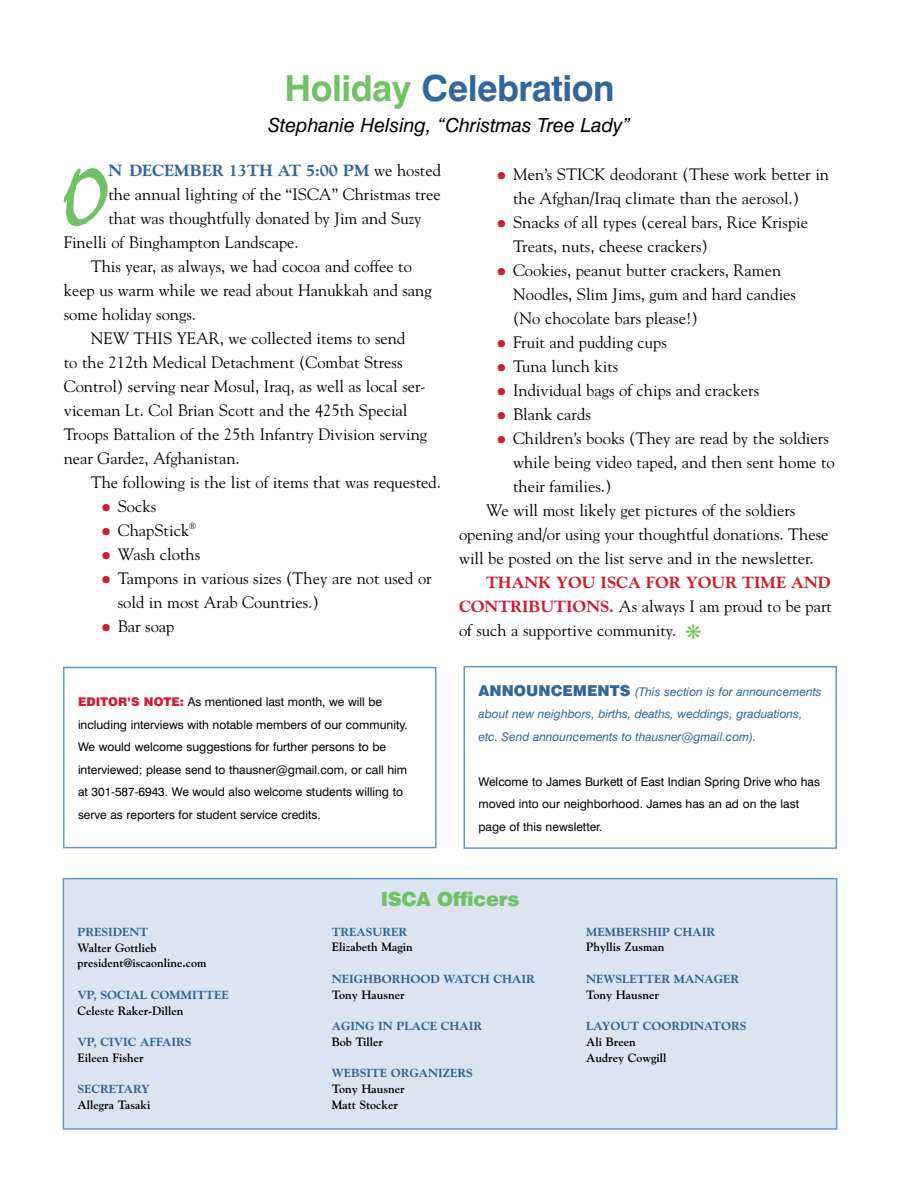
<style>
.page{position:relative;width:918px;height:1188px;background:#fff}
.page>*{position:absolute;margin:0;border:0;box-sizing:border-box;transform-origin:0 0}
.t1{font:82.8px "Mistral";color:#71c167}
.t2{font:700 36px "Swiss 721 BT";letter-spacing:-.015em;color:#33669a}
.t3{font:italic 19.5px "Swiss 721 BT";color:#000}
.t4{font:900 19.5px "Swiss 721 BT";letter-spacing:-.015em;color:#71c167}
.t5{font:16.5px/24px "Goudy";color:#000}
.t6{font:800 16.5px "Goudy";color:#33669a}
.t7{font:12px/22.5px "Swiss 721 BT";color:#000}
.t8{font:700 12px/15.8px "Goudy";color:#000}
.t9{font:800 12px "Goudy";color:#33669a}
.t10{font:italic 12px/22.5px "Swiss 721 BT";color:#33669a}
.t11{font:9px "Goudy";color:#000}
.s1{color:#71c167}
.s2{font-weight:400;color:#000}
.s3{font-size:21px;color:#cc1f35}
.s4{font-weight:900;color:#cc1f35}
.s5{font-weight:800;color:#cc1f35}
.s6{font-weight:900;font-style:normal;font-size:15px}
</style>
<div class="page">
<div style="left:63px;top:879px;width:774px;height:250px;background:#dce3f1"></div>
<div style="left:63px;top:878px;width:774px;height:252px;border:2px solid #6598ca"></div>
<div style="left:464px;top:666px;width:373px;height:183px;border:2px solid #6598ca"></div>
<div style="left:63px;top:667px;width:374px;height:181px;border:2px solid #6598ca"></div>
<h2 class="t2" style="left:285px;top:66px;width:332px"><span class="s1">Holiday</span> Celebration</h2>
<p class="t3" style="left:269px;top:114px;width:363px">Stephanie Helsing, “Christmas Tree Lady”</p>
<h1 class="t1" style="left:64px;top:149px;width:46px">O</h1>
<p class="t6" style="left:108px;top:161px;width:334px">N DECEMBER 13TH AT 5:00 PM <span class="s2">we hosted</span></p>
<p class="t5" style="left:108px;top:182px;width:334px">the annual lighting of the “ISCA” Christmas tree</p>
<p class="t5" style="left:108px;top:206px;width:315px">that was thoughtfully donated by Jim and Suzy</p>
<p class="t5" style="left:64px;top:230px;width:236px">Finelli of Binghampton Landscape.</p>
<p class="t5" style="left:91px;top:254px;width:323px">This year, as always, we had cocoa and coffee to</p>
<p class="t5" style="left:64px;top:278px;width:370px">keep us warm while we read about Hanukkah and sang</p>
<p class="t5" style="left:64px;top:302px;width:134px">some holiday songs.</p>
<p class="t5" style="left:91px;top:326px;width:316px">NEW THIS YEAR, we collected items to send</p>
<p class="t5" style="left:64px;top:350px;width:340px">to the 212th Medical Detachment (Combat Stress</p>
<p class="t5" style="left:64px;top:374px;width:363px">Control) serving near Mosul, Iraq, as well as local ser-</p>
<p class="t5" style="left:64px;top:398px;width:345px">viceman Lt. Col Brian Scott and the 425th Special</p>
<p class="t5" style="left:64px;top:422px;width:365px">Troops Battalion of the 25th Infantry Division serving</p>
<p class="t5" style="left:64px;top:446px;width:177px">near Gardez, Afghanistan.</p>
<p class="t5" style="left:91px;top:470px;width:352px">The following is the list of items that was requested.</p>
<p class="t5" style="left:100px;top:494px;width:58px"><span class="s3">•</span> Socks</p>
<p class="t5" style="left:100px;top:518px;width:91px"><span class="s3">•</span> ChapStick</p>
<p class="t11" style="left:189px;top:520px;width:8px">®</p>
<p class="t5" style="left:100px;top:542px;width:102px"><span class="s3">•</span> Wash cloths</p>
<p class="t5" style="left:118px;top:566px;width:315px;text-indent:-18px"><span class="s3">•</span> Tampons in various sizes (They are not used or sold in most Arab Countries.)</p>
<p class="t5" style="left:100px;top:614px;width:76px"><span class="s3">•</span> Bar soap</p>
<p class="t7" style="left:78px;top:691px;width:331px"><span class="s4">EDITOR’S NOTE:</span> As mentioned last month, we will be including interviews with notable members of our community.<br>We would welcome suggestions for further persons to be interviewed; please send to thausner@gmail.com, or call him at 301-587-6943. We would also welcome students willing to serve as reporters for student service credits.</p>
<p class="t5" style="left:513px;top:162px;width:318px;text-indent:-18px"><span class="s3">•</span> Men’s STICK deodorant (These work better in the Afghan/Iraq climate than the aerosol.)</p>
<p class="t5" style="left:513px;top:210px;width:297px;text-indent:-18px"><span class="s3">•</span> Snacks of all types (cereal bars, Rice Krispie<br>Treats, nuts, cheese crackers)</p>
<p class="t5" style="left:513px;top:258px;width:285px;text-indent:-18px"><span class="s3">•</span> Cookies, peanut butter crackers, Ramen<br>Noodles, Slim Jims, gum and hard candies (No chocolate bars please!)</p>
<p class="t5" style="left:495px;top:330px;width:173px"><span class="s3">•</span> Fruit and pudding cups</p>
<p class="t5" style="left:495px;top:354px;width:125px"><span class="s3">•</span> Tuna lunch kits</p>
<p class="t5" style="left:495px;top:378px;width:266px"><span class="s3">•</span> Individual bags of chips and crackers</p>
<p class="t5" style="left:495px;top:402px;width:97px"><span class="s3">•</span> Blank cards</p>
<p class="t5" style="left:495px;top:426px;width:335px"><span class="s3">•</span> Children’s books (They are read by the soldiers</p>
<p class="t5" style="left:513px;top:450px;width:323px">while being video taped, and then sent home to</p>
<p class="t5" style="left:513px;top:474px;width:100px">their families.)</p>
<p class="t5" style="left:486px;top:498px;width:311px">We will most likely get pictures of the soldiers</p>
<p class="t5" style="left:459px;top:522px;width:371px">opening and/or using your thoughtful donations. These</p>
<p class="t5" style="left:459px;top:546px;width:356px">will be posted on the list serve and in the newsletter.</p>
<p class="t5" style="left:459px;top:570px;width:375px;text-align:justify;text-indent:27px"><span class="s5">THANK YOU ISCA FOR YOUR TIME AND CONTRIBUTIONS.</span> As always I am proud to be part of such a supportive community.</p>
<p class="t10" style="left:478px;top:680px;width:345px"><span class="s6">ANNOUNCEMENTS</span> (This section is for announcements about new neighbors, births, deaths, weddings, graduations, etc. Send announcements to thausner@gmail.com).</p>
<p class="t7" style="left:478px;top:770px;width:343px">Welcome to James Burkett of East Indian Spring Drive who has moved into our neighborhood. James has an ad on the last page of this newsletter.</p>
<p class="t9" style="left:78px;top:925px;width:17px">PRESIDE</p>
<p class="t9" style="left:130px;top:925px;width:15px">NT</p>
<p class="t8" style="left:78px;top:939px;width:130px">Walter Gottlieb president@iscaonline.com</p>
<p class="t9" style="left:78px;top:988px;width:39px">VP, SOCIAL</p>
<p class="t9" style="left:151px;top:988px;width:50px">COMMITTEE</p>
<p class="t8" style="left:78px;top:1002px;width:107px">Celeste Raker-Dillen</p>
<p class="t9" style="left:78px;top:1035px;width:40px">VP, CIVIC</p>
<p class="t9" style="left:140px;top:1035px;width:31px">AFFAIRS</p>
<p class="t8" style="left:78px;top:1049px;width:68px">Eileen Fisher</p>
<p class="t9" style="left:78px;top:1082px;width:16px">SECRETARY</p>
<p class="t8" style="left:78px;top:1097px;width:74px">Allegra Tasaki</p>
<p class="t4" style="left:381px;top:888px;width:140px">ISCA Officers</p>
<p class="t9" style="left:332px;top:925px;width:18px">TREASURER</p>
<p class="t8" style="left:332px;top:939px;width:82px">Elizabeth Magin</p>
<p class="t9" style="left:332px;top:972px;width:61px">NEIGHBORHOOD</p>
<p class="t9" style="left:444px;top:972px;width:21px">WATCH</p>
<p class="t9" style="left:494px;top:972px;width:43px">CHAIR</p>
<p class="t8" style="left:332px;top:986px;width:75px">Tony Hausner</p>
<p class="t9" style="left:332px;top:1019px;width:82px">AGING IN PLACE</p>
<p class="t9" style="left:441px;top:1019px;width:18px">CHAIR</p>
<p class="t8" style="left:332px;top:1034px;width:53px">Bob Tiller</p>
<p class="t9" style="left:332px;top:1066px;width:36px">WEBSITE</p>
<p class="t9" style="left:391px;top:1066px;width:68px">ORGANIZERS</p>
<p class="t8" style="left:332px;top:1081px;width:75px">Tony Hausner<br>Matt Stocker</p>
<p class="t9" style="left:586px;top:925px;width:48px">MEMBERSHIP</p>
<p class="t9" style="left:674px;top:925px;width:18px">CHAIR</p>
<p class="t8" style="left:586px;top:939px;width:80px">Phyllis Zusman</p>
<p class="t9" style="left:586px;top:972px;width:10px">NEWSLETTER</p>
<p class="t9" style="left:674px;top:972px;width:59px">MANAGER</p>
<p class="t8" style="left:586px;top:986px;width:75px">Tony Hausner</p>
<p class="t9" style="left:586px;top:1019px;width:18px">LAYOUT</p>
<p class="t9" style="left:643px;top:1019px;width:19px">COORDI</p>
<p class="t9" style="left:694px;top:1019px;width:20px">NATORS</p>
<p class="t8" style="left:586px;top:1034px;width:82px">Ali Breen<br>Audrey Cowgill</p>
</div>
